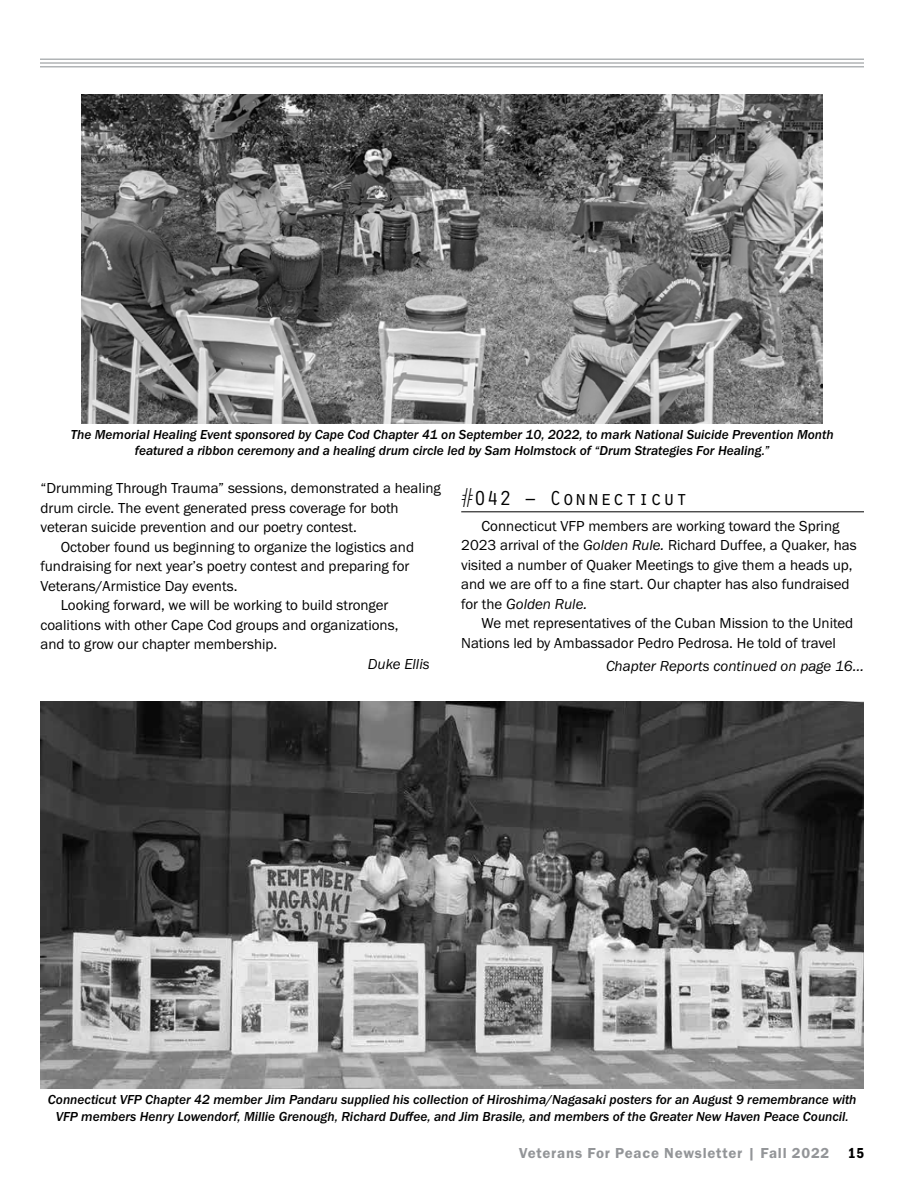
<style>
.page{position:relative;width:918px;height:1188px;background:#fff}
.page>*{position:absolute;margin:0;border:0;box-sizing:border-box;transform-origin:0 0}
.t1{font:21px "Orator Std";color:#000}
.t2{font:15px/19.5px "Franklin Gothic URW Boo";color:#000;text-align:center}
.t3{font:15px "Franklin Gothic URW Boo Ita";color:#000}
.t4{font:15px "Franklin Gothic URW Dem";letter-spacing:.05em;color:#939598}
.t5{font:13.5px/16.2px "Franklin Gothic URW Med Ita";color:#000;text-align:center}
.s1{font-family:"Franklin Gothic URW Boo Ita"}
.s2{font-family:"Franklin Gothic URW Boo"}
.s3{font-family:"Franklin Gothic URW Con Dem";color:#000}
</style>
<div class="page">
<hr style="left:0;top:58px;width:864px;height:2px;background:#b1b4b6">
<hr style="left:0;top:62px;width:864px;height:2px;background:#b1b4b6">
<hr style="left:0;top:66px;width:864px;height:2px;background:#b1b4b6">
<div style="left:0;top:48px;width:40px;height:46px;background:#fff"></div>
<hr style="left:461px;top:511px;width:403px;height:1px;background:#000">
<img style="left:82px;top:94px;width:741px;height:329px">
<img style="left:41px;top:702px;width:823px;height:387px">
<p class="t5" style="left:71px;top:426px;width:764px">The Memorial Healing Event sponsored by Cape Cod Chapter 41 on September 10, 2022, to mark National Suicide Prevention Month featured a ribbon ceremony and a healing drum circle led by Sam Holmstock of “Drum Strategies For Healing.”</p>
<p class="t2" style="left:41px;top:478px;width:402px">“Drumming Through Trauma” sessions, demonstrated a healing</p>
<p class="t2" style="left:41px;top:498px;width:360px">drum circle. The event generated press coverage for both</p>
<p class="t2" style="left:41px;top:517px;width:318px">veteran suicide prevention and our poetry contest.</p>
<p class="t2" style="left:61px;top:537px;width:355px">October found us beginning to organize the logistics and</p>
<p class="t2" style="left:41px;top:556px;width:370px">fundraising for next year’s poetry contest and preparing for</p>
<p class="t2" style="left:41px;top:576px;width:199px">Veterans/Armistice Day events.</p>
<p class="t2" style="left:61px;top:595px;width:329px">Looking forward, we will be working to build stronger</p>
<p class="t2" style="left:41px;top:615px;width:360px">coalitions with other Cape Cod groups and organizations,</p>
<p class="t2" style="left:41px;top:634px;width:238px">and to grow our chapter membership.</p>
<p class="t3" style="left:368px;top:654px;width:63px">Duke Ellis</p>
<h1 class="t1" style="left:461px;top:483px;width:228px">#042 – Connecticut</h1>
<p class="t2" style="left:461px;top:516px;width:397px">Connecticut VFP members are working toward the Spring 2023 arrival of the <span class="s1">Golden Rule.</span> Richard Duffee, a Quaker, has visited a number of Quaker Meetings to give them a heads up, and we are off to a fine start. Our chapter has also fundraised</p>
<p class="t3" style="left:461px;top:595px;width:127px"><span class="s2">for the</span> Golden Rule.</p>
<p class="t2" style="left:461px;top:613px;width:394px;text-align:left;text-indent:20px">We met representatives of the Cuban Mission to the United<br>Nations led by Ambassador Pedro Pedrosa. He told of travel</p>
<p class="t3" style="left:606px;top:656px;width:259px">Chapter Reports continued on page 16…</p>
<p class="t5" style="left:48px;top:1092px;width:810px">Connecticut VFP Chapter 42 member Jim Pandaru supplied his collection of Hiroshima/Nagasaki posters for an August 9 remembrance with<br>VFP members Henry Lowendorf, Millie Grenough, Richard Duffee, and Jim Brasile, and members of the Greater New Haven Peace Council.</p>
<p class="t4" style="left:519px;top:1143px;width:346px">Veterans For Peace Newsletter | Fall 2022 <span class="s3">15</span></p>
</div>
